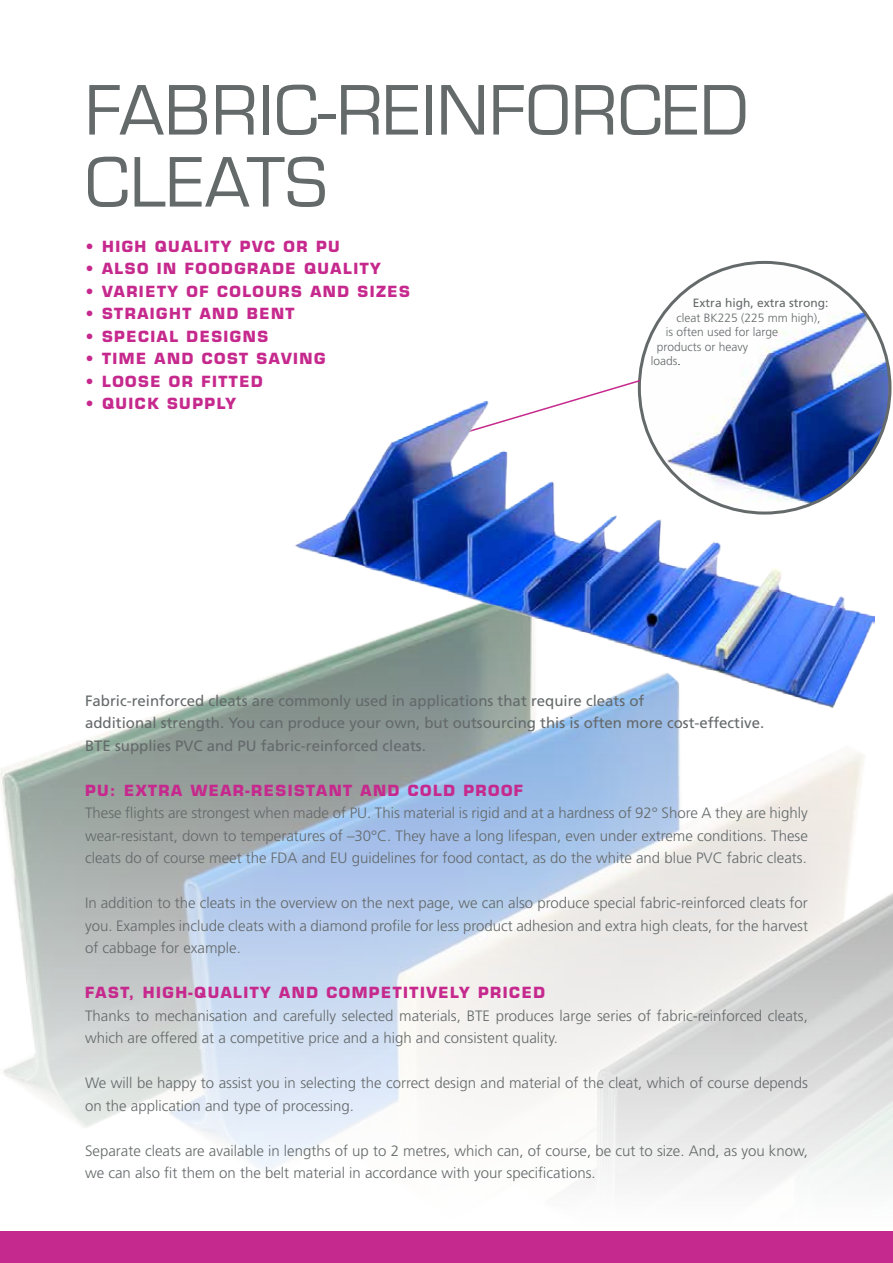
<style>
.page{position:relative;width:893px;height:1263px;background:#fff}
.page>*{position:absolute;margin:0;border:0;box-sizing:border-box;transform-origin:0 0}
.t1{font:66px/72px "Eurostile LT Std";letter-spacing:.01em;color:#64696a}
.t2{font:300 15px/22.5px "Frutiger LT Std";color:#64696a}
.t3{font:700 15px "Eurostile LT Std";letter-spacing:.1em;color:#c6298d}
.t4{font:15px/22.5px "Frutiger LT Std";color:#64696a}
.t5{font:300 12px "Frutiger LT Std";color:#64696a}
.t6{font:12px "Frutiger LT Std";color:#64696a}
.s1{color:#000}
</style>
<div class="page">
<img style="left:639px;top:262px;width:251px;height:251px;border-radius:125px">
<svg style="left:483px;top:379px;width:159px;height:23px"></svg>
<img style="left:0;top:615px;width:893px;height:569px">
<div style="left:0;top:1231px;width:893px;height:32px;background:#c6298d"></div>
<img style="left:293px;top:402px;width:581px;height:305px">
<h1 class="t1" style="left:85px;top:75px;width:665px">FABRIC-REINFORCED<br>CLEATS</h1>
<p class="t3" style="left:85px;top:237px;width:243px">• HIGH QUALITY PVC OR PU</p>
<p class="t3" style="left:85px;top:259px;width:297px">• ALSO IN FOODGRADE QUALITY</p>
<p class="t3" style="left:85px;top:282px;width:326px">• VARIETY OF COLOURS AND SIZES</p>
<p class="t3" style="left:85px;top:304px;width:211px">• STRAIGHT AND BENT</p>
<p class="t3" style="left:85px;top:327px;width:185px">• SPECIAL DESIGNS</p>
<p class="t3" style="left:85px;top:349px;width:242px">• TIME AND COST SAVING</p>
<p class="t3" style="left:85px;top:372px;width:179px">• LOOSE OR FITTED</p>
<p class="t3" style="left:85px;top:394px;width:107px">• QUICK SUPP</p>
<p class="t3" style="left:217px;top:394px;width:21px">LY</p>
<p class="t6" style="left:693px;top:296px;width:137px">Extra high, extra strong:</p>
<p class="t5" style="left:676px;top:311px;width:146px">cleat BK225 (225 mm high),</p>
<p class="t5" style="left:666px;top:325px;width:114px">is often used for large</p>
<p class="t5" style="left:657px;top:340px;width:93px">products or heavy</p>
<p class="t5" style="left:651px;top:354px;width:32px">loads<span class="s1">.</span></p>
<p class="t4" style="left:85px;top:689px;width:681px">Fabric-reinforced cleats are commonly used in applications that require cleats of<br>additional strength. You can produce your own, but outsourcing this is often more cost-effective.<br>BTE</p>
<p class="t4" style="left:115px;top:734px;width:312px">supplies PVC and PU fabric-reinforced cleats.</p>
<p class="t3" style="left:85px;top:781px;width:440px">PU: EXTRA WEAR-RESISTANT AND COLD PROOF</p>
<p class="t2" style="left:85px;top:802px;width:724px;text-align:justify">These flights are strongest when made of PU. This material is rigid and at a hardness of 92° Shore A they are highly wear-resistant, down to temperatures of –30°C. They have a long lifespan, even under extreme conditions. These cleats do of course meet the FDA and EU guidelines for food contact, as do the white and blue PVC fabric cleats.</p>
<p class="t2" style="left:85px;top:892px;width:724px;text-align:justify">In addition to the cleats in the overview on the next page, we can also produce special fabric-reinforced cleats for you. Examples include cleats with a diamond profile for less product adhesion and extra high cleats, for the harvest of cabbage for example.</p>
<p class="t3" style="left:85px;top:983px;width:461px">FAST, HIGH-QUALITY AND COMPETITIVELY PRICED</p>
<p class="t2" style="left:85px;top:1004px;width:724px">Thanks to mechanisation and carefully selected materials, BTE produces large series of fabric-reinforced cleats, which are offered at a competitive price and a high and consistent quality.</p>
<p class="t2" style="left:85px;top:1072px;width:724px">We will be happy to assist you in selecting the correct design and material of the cleat, which of course depends on the application and type of processing.</p>
<p class="t2" style="left:85px;top:1139px;width:724px">Separate cleats are available in lengths of up to 2 metres, which can, of course, be cut to size. And, as you know, we can also fit them on the belt material in accordance with your specifications.</p>
</div>
